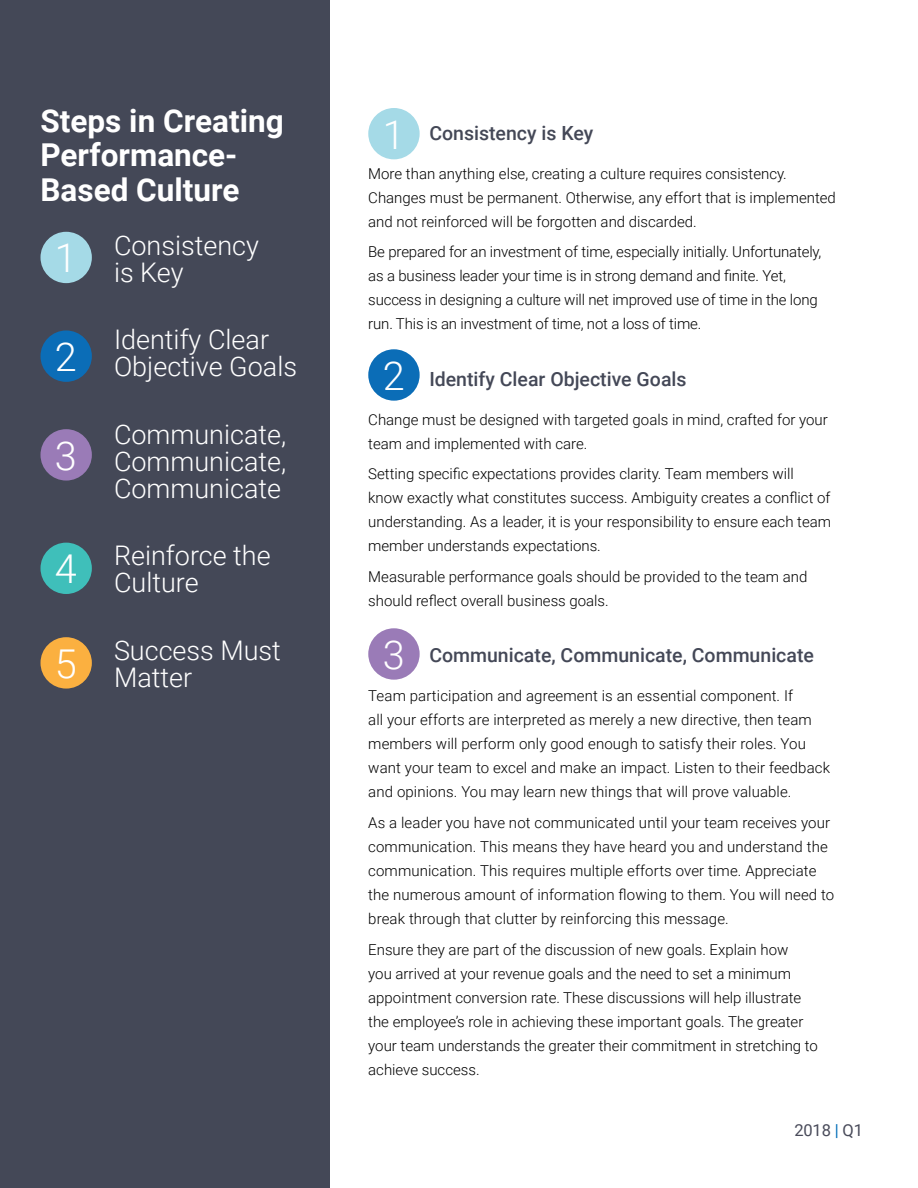
<style>
.page{position:relative;width:918px;height:1188px;background:#fff}
.page>*{position:absolute;margin:0;border:0;box-sizing:border-box;transform-origin:0 0}
.t1{font:300 39.75px "Roboto";color:#fff}
.CS_Body_Copy{font:700 31.5px/34.5px "Roboto";color:#fff}
.CS_Body_Copy-2{font:300 27px/27px "Roboto";color:#fff}
.CS_HighlightText{font:500 19.5px "Roboto";color:#444857}
.t2{font:16.5px "Roboto";letter-spacing:-.01em;color:#494b5a}
.CS_Body_Copy-3{font:300 15px/24px "Roboto";color:#000}
.s1{color:#006db7}
</style>
<div class="page">
<div style="left:368px;top:108px;width:52px;height:51px;background:#a5dae7;border-radius:50%"></div>
<div style="left:368px;top:349px;width:52px;height:52px;background:#0b6db7;border-radius:50%"></div>
<div style="left:368px;top:628px;width:52px;height:52px;background:#9a7bb7;border-radius:50%"></div>
<div style="left:0;top:0;width:329px;height:1188px;background:#444857"></div>
<div style="left:40px;top:232px;width:52px;height:51px;background:#a5dae7;border-radius:50%"></div>
<div style="left:40px;top:330px;width:52px;height:52px;background:#0b6db7;border-radius:50%"></div>
<div style="left:40px;top:429px;width:52px;height:52px;background:#9a7bb7;border-radius:50%"></div>
<div style="left:40px;top:543px;width:52px;height:51px;background:#3fbfba;border-radius:50%"></div>
<div style="left:40px;top:637px;width:52px;height:52px;background:#fbb040;border-radius:50%"></div>
<p class="CS_Body_Copy" style="left:40px;top:102px;width:245px">Steps in Creating<br>Performance-<br>Based Culture</p>
<p class="CS_Body_Copy-2" style="left:114px;top:231px;width:147px">Consistency is Key</p>
<p class="t1" style="left:55px;top:230px;width:24px">1</p>
<p class="t1" style="left:55px;top:329px;width:24px">2</p>
<p class="t1" style="left:55px;top:428px;width:24px">3</p>
<p class="t1" style="left:55px;top:541px;width:24px">4</p>
<p class="t1" style="left:55px;top:636px;width:24px">5</p>
<p class="CS_Body_Copy-2" style="left:114px;top:325px;width:185px">Identify Clear<br>Objective Goals</p>
<p class="CS_Body_Copy-2" style="left:114px;top:420px;width:174px;text-align:justify">Communicate, Communicate, Communicate</p>
<p class="CS_Body_Copy-2" style="left:114px;top:541px;width:158px">Reinforce the<br>Culture</p>
<p class="CS_Body_Copy-2" style="left:114px;top:636px;width:168px">Success Must<br>Matter</p>
<p class="t1" style="left:383px;top:107px;width:24px">1</p>
<p class="CS_HighlightText" style="left:429px;top:119px;width:165px">Consistency is Key</p>
<p class="CS_Body_Copy-3" style="left:368px;top:161px;width:469px">More than anything else, creating a culture requires consistency.<br>Changes must be permanent. Otherwise, any effort that is implemented and not reinforced will be forgotten and discarded.</p>
<p class="CS_Body_Copy-3" style="left:368px;top:240px;width:455px">Be prepared for an investment of time, especially initially. Unfortunately, as a business leader your time is in strong demand and finite. Yet, success in designing a culture will net improved use of time in the long run. This is an investment of time, not a loss of time.</p>
<p class="t1" style="left:383px;top:348px;width:24px">2</p>
<p class="CS_HighlightText" style="left:429px;top:365px;width:259px">Identify Clear Objective Goals</p>
<p class="CS_Body_Copy-3" style="left:368px;top:407px;width:461px">Change must be designed with targeted goals in mind, crafted for your team and implemented with care.</p>
<p class="CS_Body_Copy-3" style="left:368px;top:462px;width:464px">Setting specific expectations provides clarity. Team members will know exactly what constitutes success. Ambiguity creates a conflict of understanding. As a leader, it is your responsibility to ensure each team member understands expectations.</p>
<p class="CS_Body_Copy-3" style="left:368px;top:564px;width:441px">Measurable performance goals should be provided to the team and should reflect overall business goals.</p>
<p class="t1" style="left:383px;top:627px;width:24px">3</p>
<p class="CS_HighlightText" style="left:429px;top:642px;width:386px">Communicate, Communicate, Communicate</p>
<p class="CS_Body_Copy-3" style="left:368px;top:684px;width:463px">Team participation and agreement is an essential component. If<br>all your efforts are interpreted as merely a new directive, then team members will perform only good enough to satisfy their roles. You want your team to excel and make an impact. Listen to their feedback and opinions. You may learn new things that will prove valuable.</p>
<p class="CS_Body_Copy-3" style="left:368px;top:810px;width:468px">As a leader you have not communicated until your team receives your communication. This means they have heard you and understand the communication. This requires multiple efforts over time. Appreciate the numerous amount of information flowing to them. You will need to break through that clutter by reinforcing this message.</p>
<p class="CS_Body_Copy-3" style="left:368px;top:937px;width:451px">Ensure they are part of the discussion of new goals. Explain how<br>you arrived at your revenue goals and the need to set a minimum appointment conversion rate. These discussions will help illustrate the employee’s role in achieving these important goals. The greater your team understands the greater their commitment in stretching to achieve success.</p>
<p class="t2" style="left:794px;top:1119px;width:70px">2018 <span class="s1">|</span> Q1</p>
</div>
